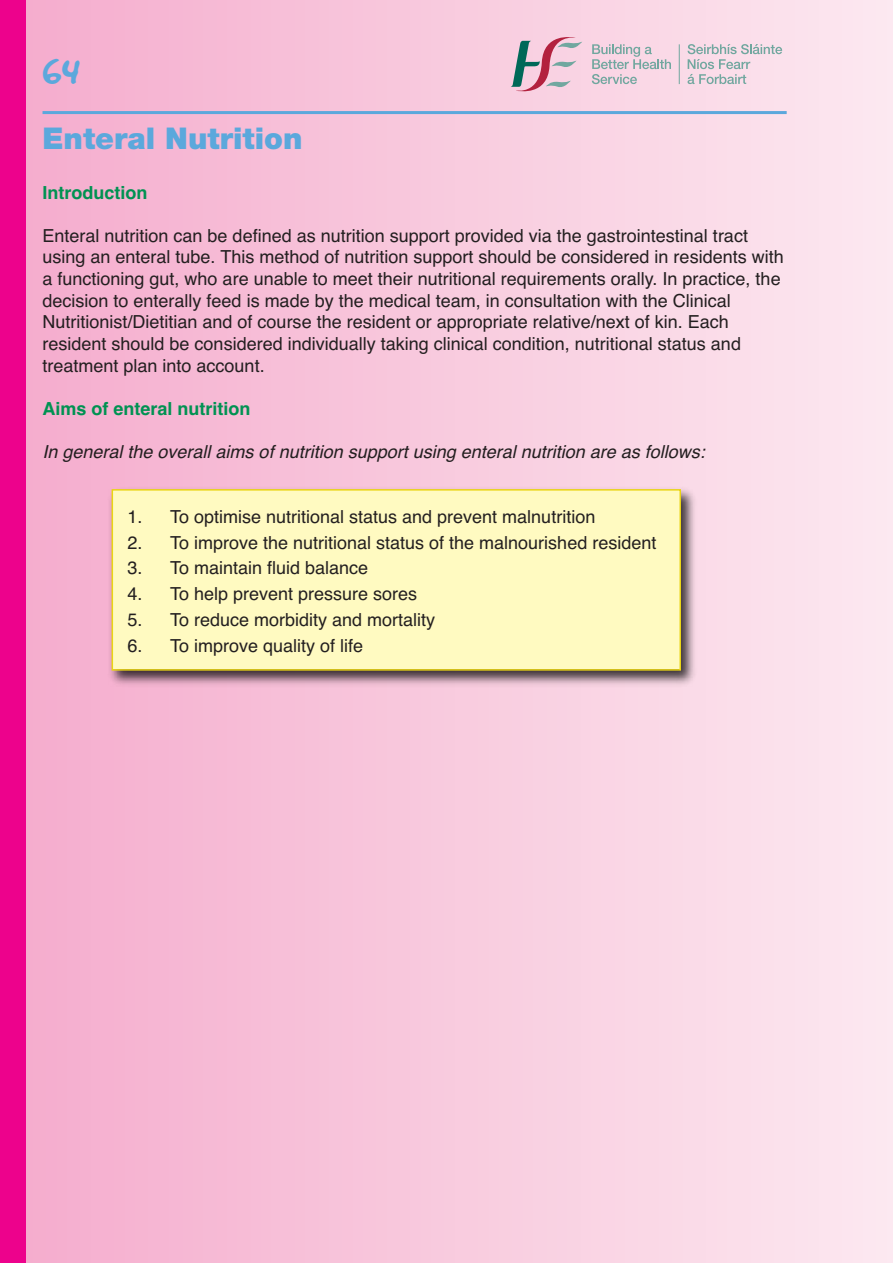
<style>
.page{position:relative;width:893px;height:1263px;background:#fff}
.page>*{position:absolute;margin:0;border:0;box-sizing:border-box;transform-origin:0 0}
.t1{font:49.5px "Good Dog Cool";color:#5ba8dc}
.t2{font:900 30px "Helvetica Neue LT Std";color:#5ba8dc}
.t3{font:18px/21.6px "Helvetica";color:#231f20}
.t4{font:italic 18px "Helvetica";color:#231f20}
.t5{font:700 18px "Helvetica";color:#009252}
</style>
<div class="page">
<div style="left:26px;top:0;width:867px;height:1263px;background:linear-gradient(to right,#f5adcd,#fce9f0)"></div>
<div style="left:0;top:0;width:26px;height:1263px;background:#ed028c"></div>
<svg style="left:592px;top:44px;width:79px;height:40px;background:#dacbd5"></svg>
<svg style="left:688px;top:44px;width:94px;height:40px;background:#ddd1d9"></svg>
<hr style="left:679px;top:44px;width:1px;height:40px;background:#71a79f">
<svg style="left:511px;top:33px;width:71px;height:61px;background:#d0b1be"></svg>
<hr style="left:43px;top:111px;width:744px;height:3px;background:#5ba8dc">
<img style="left:105px;top:483px;width:595px;height:207px">
<div style="left:113px;top:491px;width:566px;height:178px;background:#fffac1"></div>
<div style="left:112px;top:489px;width:569px;height:182px;border:2px solid #ead515"></div>
<h1 class="t1" style="left:43px;top:43px;width:39px">64</h1>
<h2 class="t2" style="left:43px;top:128px;width:261px">Enteral Nutrition</h2>
<p class="t5" style="left:43px;top:182px;width:106px">Introduction</p>
<p class="t3" style="left:43px;top:225px;width:743px">Enteral nutrition can be defined as nutrition support provided via the gastrointestinal tract using an enteral tube. This method of nutrition support should be considered in residents with a functioning gut, who are unable to meet their nutritional requirements orally. In practice, the decision to enterally feed is made by the medical team, in consultation with the Clinical Nutritionist/Dietitian and of course the resident or appropriate relative/next of kin. Each resident should be considered individually taking clinical condition, nutritional status and treatment plan into account.</p>
<p class="t5" style="left:43px;top:398px;width:210px">Aims of enteral nutrition</p>
<p class="t4" style="left:43px;top:441px;width:664px">In general the overall aims of nutrition support using enteral nutrition are as follows:</p>
<p class="t3" style="left:128px;top:506px;width:469px">1. To optimise nutritional status and prevent malnutrition</p>
<p class="t3" style="left:128px;top:532px;width:530px">2. To improve the nutritional status of the malnourished resident</p>
<p class="t3" style="left:128px;top:557px;width:242px">3. To maintain fluid balance</p>
<p class="t3" style="left:128px;top:583px;width:291px">4. To help prevent pressure sores</p>
<p class="t3" style="left:128px;top:609px;width:309px">5. To reduce morbidity and mortality</p>
<p class="t3" style="left:128px;top:635px;width:237px">6. To improve quality of life</p>
</div>
